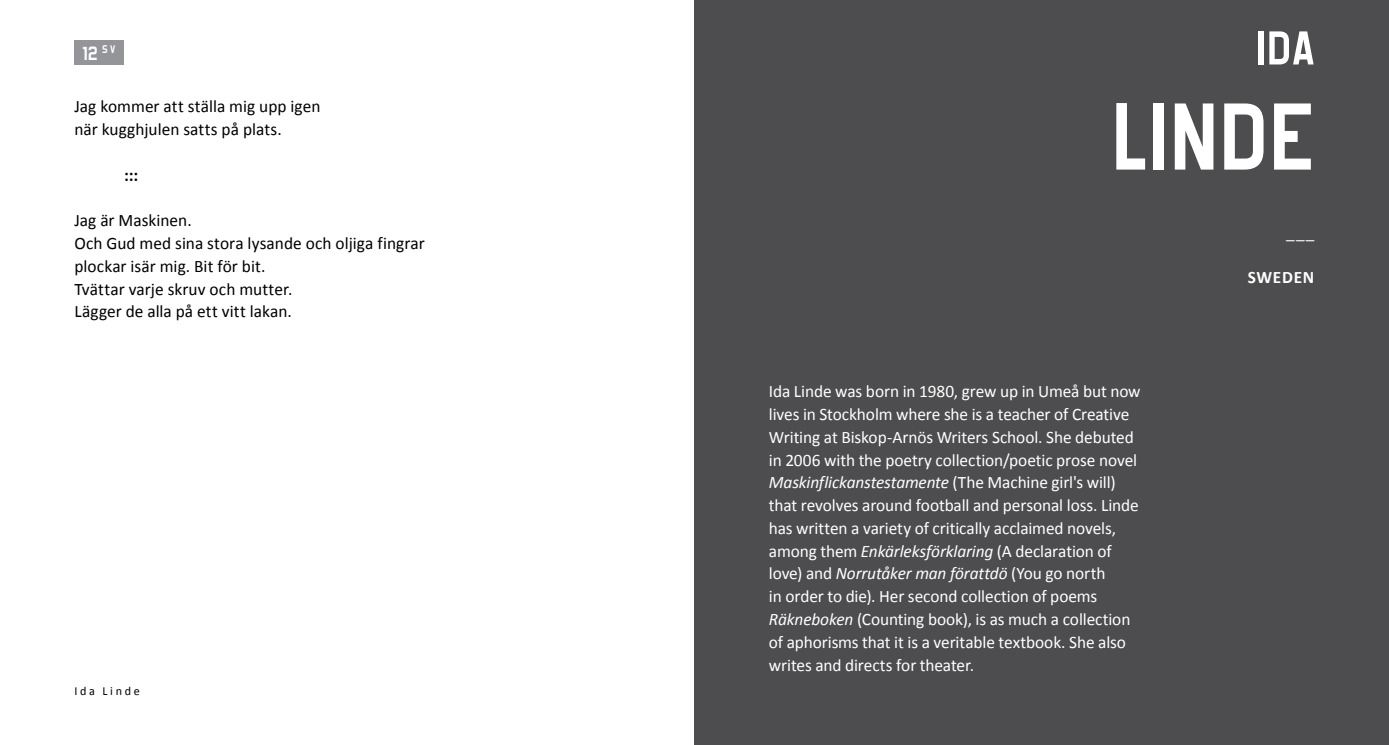
<style>
.page{position:relative;width:1389px;height:745px;background:#fff}
.page>*{position:absolute;margin:0;border:0;box-sizing:border-box;transform-origin:0 0}
.t1{font:700 105px "Forgotten Futurist";color:#fff}
.t2{font:700 52.5px "Forgotten Futurist";color:#fff}
.t3{font:700 21px "Forgotten Futurist";color:#fff}
.t4{font:17.5px/22.8px "Calibri";letter-spacing:-.005em;color:#fff}
.t5{font:17.5px/22.8px "Calibri";letter-spacing:.005em;color:#000}
.t6{font:700 17.5px "Calibri";letter-spacing:.04em;color:#fff}
.t7{font:700 17.5px "Calibri";color:#000}
.t8{font:12.25px "Calibri";letter-spacing:.215em;color:#000}
.s1{font-style:italic}
</style>
<div class="page">
<div style="left:74px;top:40px;width:50px;height:24px;background:#939598"></div>
<div style="left:694px;top:0;width:695px;height:744px;background:#4d4d4f"></div>
<p class="t3" style="left:82px;top:42px;width:34px">12 <sup>S</sup> <sup>V</sup></p>
<p class="t5" style="left:74px;top:94px;width:248px">Jag kommer att ställa mig upp igen när kugghjulen satts på plats.</p>
<p class="t7" style="left:124px;top:164px;width:16px">:::</p>
<p class="t5" style="left:74px;top:208px;width:352px">Jag är Maskinen.<br>Och Gud med sina stora lysande och oljiga fingrar plockar isär mig. Bit för bit.<br>Tvättar varje skruv och mutter.<br>Lägger de alla på ett vitt lakan.</p>
<p class="t8" style="left:74px;top:683px;width:67px">Ida Linde</p>
<h2 class="t2" style="left:1256px;top:21px;width:60px">IDA</h2>
<h1 class="t1" style="left:1111px;top:82px;width:205px">LINDE</h1>
<p class="t4" style="left:769px;top:379px;width:373px">Ida Linde was born in 1980, grew up in Umeå but now lives in Stockholm where she is a teacher of Creative Writing at Biskop-Arnös Writers School. She debuted in 2006 with the poetry collection/poetic prose novel <span class="s1">Maskinflickanstestamente</span> (The Machine girl's will) that revolves around football and personal loss. Linde has written a variety of critically acclaimed novels, among them <span class="s1">Enkärleksförklaring</span> (A declaration of love) and <span class="s1">Norrutåker man förattdö</span> (You go north<br>in order to die). Her second collection of poems <span class="s1">Räkneboken</span> (Counting book), is as much a collection of aphorisms that it is a veritable textbook. She also writes and directs for theater.</p>
<p class="t4" style="left:1286px;top:220px;width:30px">___</p>
<p class="t6" style="left:1248px;top:266px;width:68px">sWeDEN</p>
</div>
